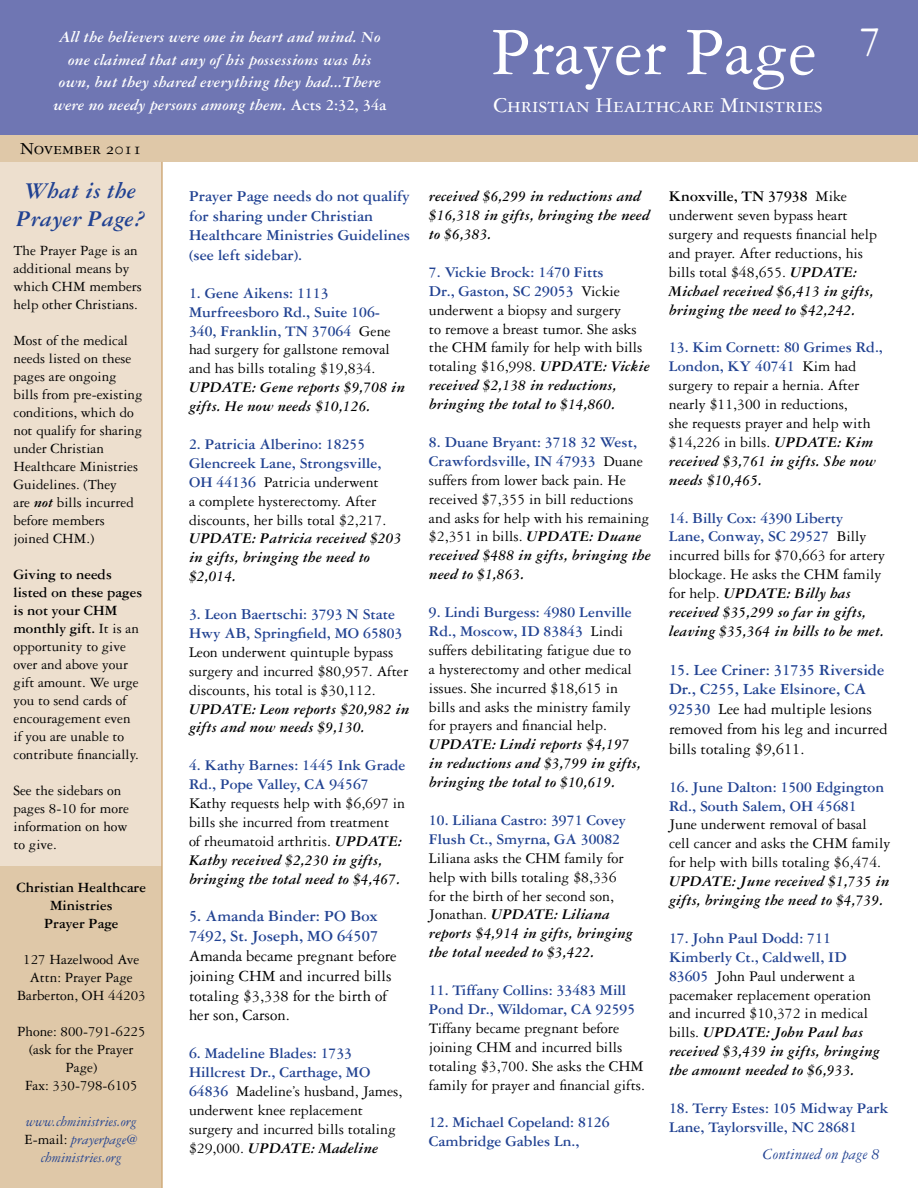
<style>
.page{position:relative;width:918px;height:1188px;background:#fff}
.page>*{position:absolute;margin:0;border:0;box-sizing:border-box;transform-origin:0 0}
.t1{font:72px "Garamond Three";color:#fff}
.t2{font:45px "Garamond Three SC";color:#fff}
.t3{font:italic 700 24px/28.8px "Garamond Three";color:#214292;text-align:center}
.t4{font:22.5px "Garamond Three SC";color:#fff}
.t5{font:18px "Garamond Three SC";color:#000}
.t6{font:16.5px/19.8px "Garamond Three";color:#000}
.t7{font:italic 700 16.5px/22.5px "Garamond Three";color:#fff;text-align:center}
.t8{font:700 16.5px/19.8px "Garamond Three";color:#214292}
.t9{font:italic 16.5px "Garamond Three";color:#214292}
.t10{font:700 16.2px/19.4px "Garamond Three";color:#214292}
.t11{font:15.75px/18.9px "Garamond Three";color:#000}
.t12{font:700 15.75px/18.9px "Garamond Three";color:#214292}
.t13{font:italic 700 15.75px/18.9px "Garamond Three";color:#000}
.t14{font:15px/18px "Garamond Three";color:#000}
.t15{font:italic 15px/18px "Garamond Three";color:#214292;text-align:center}
.t16{font:700 15px/18px "Garamond Three";color:#000;text-align:center}
.s1{font-style:normal}
.s2{font-weight:700;font-style:italic}
.s3{font-weight:700}
.s4{font-style:normal;color:#000}
.s5{font-weight:400;color:#000}
.s6{font-weight:700;color:#214292}
</style>
<div class="page">
<div style="left:0;top:0;width:918px;height:135px;background:#6f76b3"></div>
<div style="left:0;top:135px;width:918px;height:27px;background:#dfc8a8"></div>
<div style="left:0;top:863px;width:162px;height:325px;background:#dfc8a8"></div>
<div style="left:0;top:162px;width:162px;height:704px;background:#eddfce"></div>
<hr style="left:161px;top:162px;width:2px;height:1026px;background:#d0ab7b">
<p class="t7" style="left:53px;top:26px;width:335px">All the believers were one in heart and mind. No one claimed that any of his possessions was his own, but they shared everything they had...There were no needy persons among them. <span class="s1">Acts 2:32, 34a</span></p>
<p class="t5" style="left:20px;top:139px;width:123px">November 2011</p>
<h3 class="t3" style="left:16px;top:176px;width:131px">What is the<br>Prayer Page?</h3>
<p class="t14" style="left:14px;top:241px;width:130px">The Prayer Page is an additional means by which CHM members help other Christians.</p>
<p class="t14" style="left:14px;top:331px;width:131px">Most of the medical needs listed on these pages are ongoing bills from pre-existing conditions, which do not qualify for sharing under Christian<br>Healthcare Ministries<br>Guidelines. (They<br>are <span class="s2">not</span> bills incurred before members joined CHM.)</p>
<p class="t14" style="left:14px;top:565px;width:130px"><span class="s3">Giving to needs listed on these pages is not your CHM monthly gift.</span> It is an opportunity to give over and above your gift amount. We urge you to send cards of encouragement even if you are unable to contribute financially.</p>
<p class="t14" style="left:14px;top:781px;width:117px">See the sidebars on pages 8-10 for more information on how to give.</p>
<p class="t16" style="left:17px;top:878px;width:131px">Christian Healthcare<br>Ministries<br>Prayer Page</p>
<p class="t14" style="left:17px;top:950px;width:130px;text-align:center">127 Hazelwood Ave<br>Attn: Prayer Page<br>Barberton, OH 44203</p>
<p class="t14" style="left:17px;top:1022px;width:130px;text-align:center">Phone: 800-791-6225 (ask for the Prayer<br>Page)<br>Fax: 330-798-6105</p>
<p class="t15" style="left:25px;top:1112px;width:115px">www.chministries.org<br><span class="s4">E-mail:</span> prayerpage@ chministries.org</p>
<p class="t10" style="left:189px;top:187px;width:223px">Prayer Page needs do not qualify for sharing under Christian<br>Healthcare Ministries Guidelines (see left sidebar).</p>
<p class="t12" style="left:189px;top:283px;width:203px">1. Gene Aikens: 1113<br>Murfreesboro Rd., Suite 106-<br>340, Franklin, TN 37064 <span class="s5">Gene had surgery for gallstone removal and has bills totaling $19,834.</span></p>
<p class="t13" style="left:189px;top:378px;width:218px">UPDATE: Gene reports $9,708 in gifts. He now needs $10,126.</p>
<p class="t11" style="left:189px;top:435px;width:199px"><span class="s6">2. Patricia Alberino: 18255<br>Glencreek Lane, Strongsville,<br>OH 44136</span> Patricia underwent a complete hysterectomy. After discounts, her bills total $2,217.</p>
<p class="t13" style="left:189px;top:529px;width:214px">UPDATE: Patricia received $203 in gifts, bringing the need to $2,014.</p>
<p class="t12" style="left:189px;top:605px;width:215px">3. Leon Baertschi: 3793 N State<br>Hwy AB, Springfield, MO 65803</p>
<p class="t11" style="left:189px;top:643px;width:221px">Leon underwent quintuple bypass surgery and incurred $80,957. After discounts, his total is $30,112.</p>
<p class="t13" style="left:189px;top:699px;width:222px">UPDATE: Leon reports $20,982 in gifts and now needs $9,130.</p>
<p class="t12" style="left:189px;top:756px;width:218px">4. Kathy Barnes: 1445 Ink Grade<br>Rd., Pope Valley, CA 94567</p>
<p class="t11" style="left:189px;top:794px;width:218px">Kathy requests help with $6,697 in bills she incurred from treatment<br>of rheumatoid arthritis. <span class="s2">UPDATE:<br>Kathy received $2,230 in gifts, bringing the total need to $4,467.</span></p>
<p class="t8" style="left:189px;top:906px;width:191px">5. Amanda Binder: PO Box<br>7492, St. Joseph, MO 64507</p>
<p class="t6" style="left:189px;top:946px;width:209px">Amanda became pregnant before joining CHM and incurred bills totaling $3,338 for the birth of her son, Carson.</p>
<p class="t11" style="left:189px;top:1044px;width:215px"><span class="s6">6. Madeline Blades: 1733<br>Hillcrest Dr., Carthage, MO<br>64836</span> Madeline’s husband, James, underwent knee replacement surgery and incurred bills totaling $29,000. <span class="s2">UPDATE: Madeline</span></p>
<h1 class="t1" style="left:490px;top:13px;width:328px">Prayer Page</h1>
<h3 class="t4" style="left:494px;top:93px;width:331px">Christian Healthcare Ministries</h3>
<h2 class="t2" style="left:860px;top:9px;width:24px">7</h2>
<p class="t13" style="left:429px;top:187px;width:222px">received $6,299 in reductions and $16,318 in gifts, bringing the need to $6,383.</p>
<p class="t11" style="left:429px;top:263px;width:222px"><span class="s6">7. Vickie Brock: 1470 Fitts<br>Dr., Gaston, SC 29053</span> Vickie underwent a biopsy and surgery<br>to remove a breast tumor. She asks the CHM family for help with bills totaling $16,998. <span class="s2">UPDATE: Vickie received $2,138 in reductions, bringing the total to $14,860.</span></p>
<p class="t11" style="left:429px;top:433px;width:223px"><span class="s6">8. Duane Bryant: 3718 32 West,<br>Crawfordsville, IN 47933</span> Duane suffers from lower back pain. He received $7,355 in bill reductions and asks for help with his remaining $2,351 in bills. <span class="s2">UPDATE: Duane received $488 in gifts, bringing the need to $1,863.</span></p>
<p class="t11" style="left:429px;top:603px;width:204px"><span class="s6">9. Lindi Burgess: 4980 Lenville<br>Rd., Moscow, ID 83843</span> Lindi suffers debilitating fatigue due to a hysterectomy and other medical issues. She incurred $18,615 in bills and asks the ministry family for prayers and financial help.</p>
<p class="t13" style="left:429px;top:735px;width:214px">UPDATE: Lindi reports $4,197 in reductions and $3,799 in gifts, bringing the total to $10,619.</p>
<p class="t12" style="left:429px;top:811px;width:198px">10. Liliana Castro: 3971 Covey<br>Flush Ct., Smyrna, GA 30082</p>
<p class="t11" style="left:429px;top:848px;width:205px">Liliana asks the CHM family for help with bills totaling $8,336 for the birth of her second son,<br>Jonathan. <span class="s2">UPDATE: Liliana reports $4,914 in gifts, bringing the total needed to $3,422.</span></p>
<p class="t12" style="left:429px;top:981px;width:208px">11. Tiffany Collins: 33483 Mill<br>Pond Dr., Wildomar, CA 92595</p>
<p class="t11" style="left:429px;top:1019px;width:218px">Tiffany became pregnant before joining CHM and incurred bills totaling $3,700. She asks the CHM family for prayer and financial gifts.</p>
<p class="t12" style="left:429px;top:1113px;width:182px">12. Michael Copeland: 8126<br>Cambridge Gables Ln.,</p>
<p class="t11" style="left:669px;top:187px;width:209px"><span class="s3">Knoxville, TN 37938</span> Mike underwent seven bypass heart surgery and requests financial help and prayer. After reductions, his bills total $48,655. <span class="s2">UPDATE:<br>Michael received $6,413 in gifts, bringing the need to $42,242.</span></p>
<p class="t11" style="left:669px;top:338px;width:215px"><span class="s6">13. Kim Cornett: 80 Grimes Rd.,<br>London, KY 40741</span> Kim had surgery to repair a hernia. After nearly $11,300 in reductions,<br>she requests prayer and help with $14,226 in bills. <span class="s2">UPDATE: Kim received $3,761 in gifts. She now needs $10,465.</span></p>
<p class="t11" style="left:669px;top:508px;width:218px"><span class="s6">14. Billy Cox: 4390 Liberty<br>Lane, Conway, SC 29527</span> Billy incurred bills for $70,663 for artery blockage. He asks the CHM family for help. <span class="s2">UPDATE: Billy has received $35,299 so far in gifts, leaving $35,364 in bills to be met.</span></p>
<p class="t6" style="left:669px;top:660px;width:220px"><span class="s6">15. Lee Criner: 31735 Riverside<br>Dr., C255, Lake Elsinore, CA<br>92530</span> Lee had multiple lesions removed from his leg and incurred bills totaling $9,611.</p>
<p class="t12" style="left:669px;top:777px;width:217px">16. June Dalton: 1500 Edgington<br>Rd., South Salem, OH 45681</p>
<p class="t11" style="left:669px;top:815px;width:223px">June underwent removal of basal cell cancer and asks the CHM family for help with bills totaling $6,474.</p>
<p class="t13" style="left:669px;top:872px;width:222px">UPDATE: June received $1,735 in gifts, bringing the need to $4,739.</p>
<p class="t11" style="left:669px;top:928px;width:212px"><span class="s6">17. John Paul Dodd: 711<br>Kimberly Ct., Caldwell, ID<br>83605</span> John Paul underwent a pacemaker replacement operation and incurred $10,372 in medical bills. <span class="s2">UPDATE: John Paul has received $3,439 in gifts, bringing the amount needed to $6,933.</span></p>
<p class="t12" style="left:669px;top:1098px;width:221px">18. Terry Estes: 105 Midway Park<br>Lane, Taylorsville, NC 28681</p>
<p class="t9" style="left:763px;top:1145px;width:118px">Continued on page 8</p>
</div>
